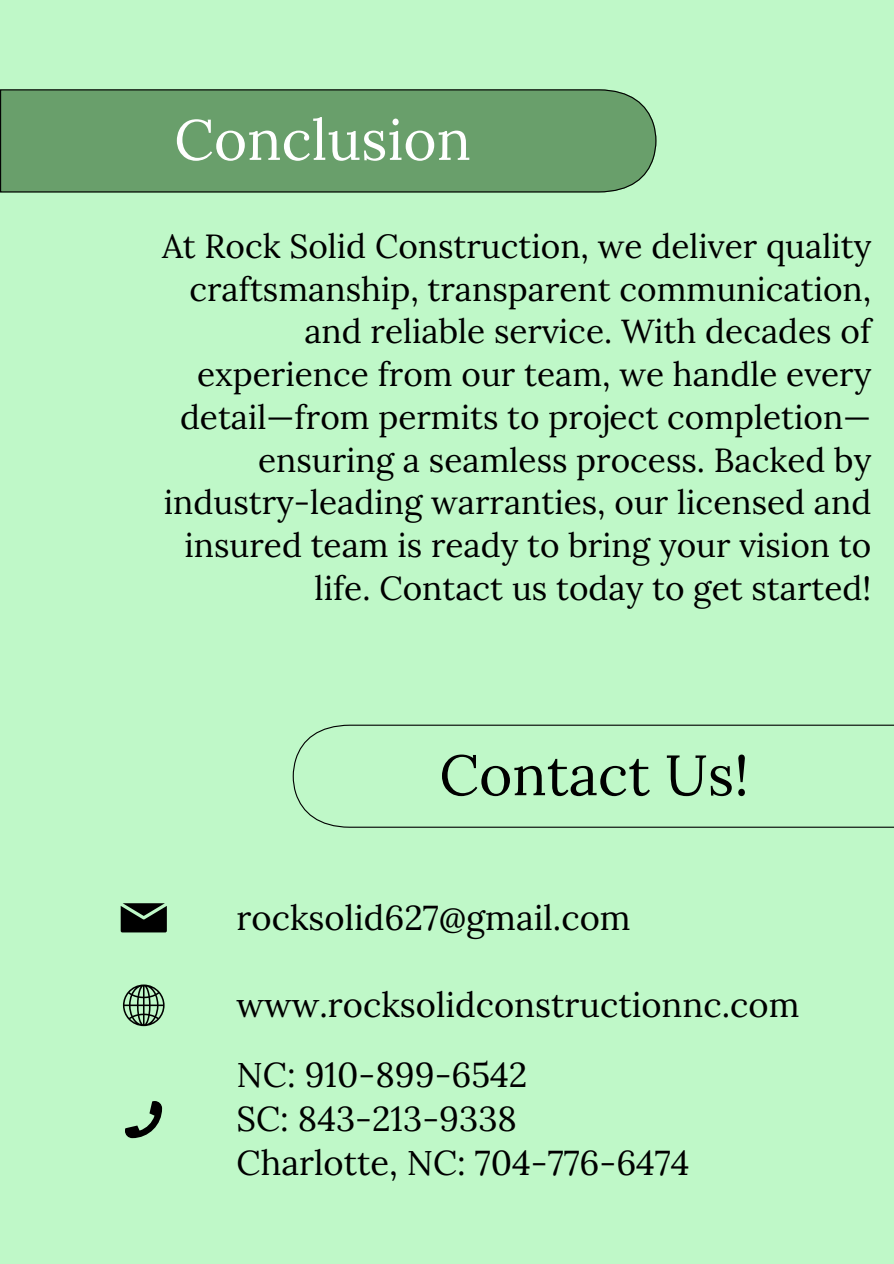
<style>
.page{position:relative;width:894px;height:1264px;background:#fff}
.page>*{position:absolute;margin:0;border:0;box-sizing:border-box;transform-origin:0 0}
.t1{font:56.7px "Lora";color:#fff}
.t2{font:56.7px "Lora";color:#000}
.t3{font:34.5px "Lora";color:#000}
.t4{font:33.3px/42.8px "Lora";color:#000;text-align:right}
</style>
<div class="page">
<div style="left:0;top:0;width:893px;height:1263px;background:#bff8c8"></div>
<div style="left:0;top:89px;width:656px;height:103px;background:#699f6b"></div>
<svg style="left:292px;top:724px;width:601px;height:103px"></svg>
<svg style="left:121px;top:903px;width:46px;height:29px"></svg>
<svg style="left:123px;top:984px;width:41px;height:42px"></svg>
<svg style="left:125px;top:1101px;width:37px;height:37px"></svg>
<p class="t1" style="left:174px;top:103px;width:298px">Conclusion</p>
<h1 class="t4" style="left:162px;top:224px;width:710px">At Rock Solid Construction, we deliver quality craftsmanship, transparent communication, and reliable service. With decades of experience from our team, we handle every detail—from permits to project completion— ensuring a seamless process. Backed by industry-leading warranties, our licensed and insured team is ready to bring your vision to life. Contact us today to get started!</h1>
<h1 class="t2" style="left:439px;top:738px;width:311px">Contact Us!</h1>
<p class="t3" style="left:236px;top:894px;width:395px">rocksolid627@gmail.com</p>
<p class="t3" style="left:236px;top:981px;width:564px">www.rocksolidconstructionnc.com</p>
<p class="t3" style="left:236px;top:1052px;width:292px">NC: 910-899-6542</p>
<p class="t3" style="left:236px;top:1096px;width:282px">SC: 843-213-9338</p>
<p class="t3" style="left:236px;top:1140px;width:454px">Charlotte, NC: 704-776-6474</p>
</div>
